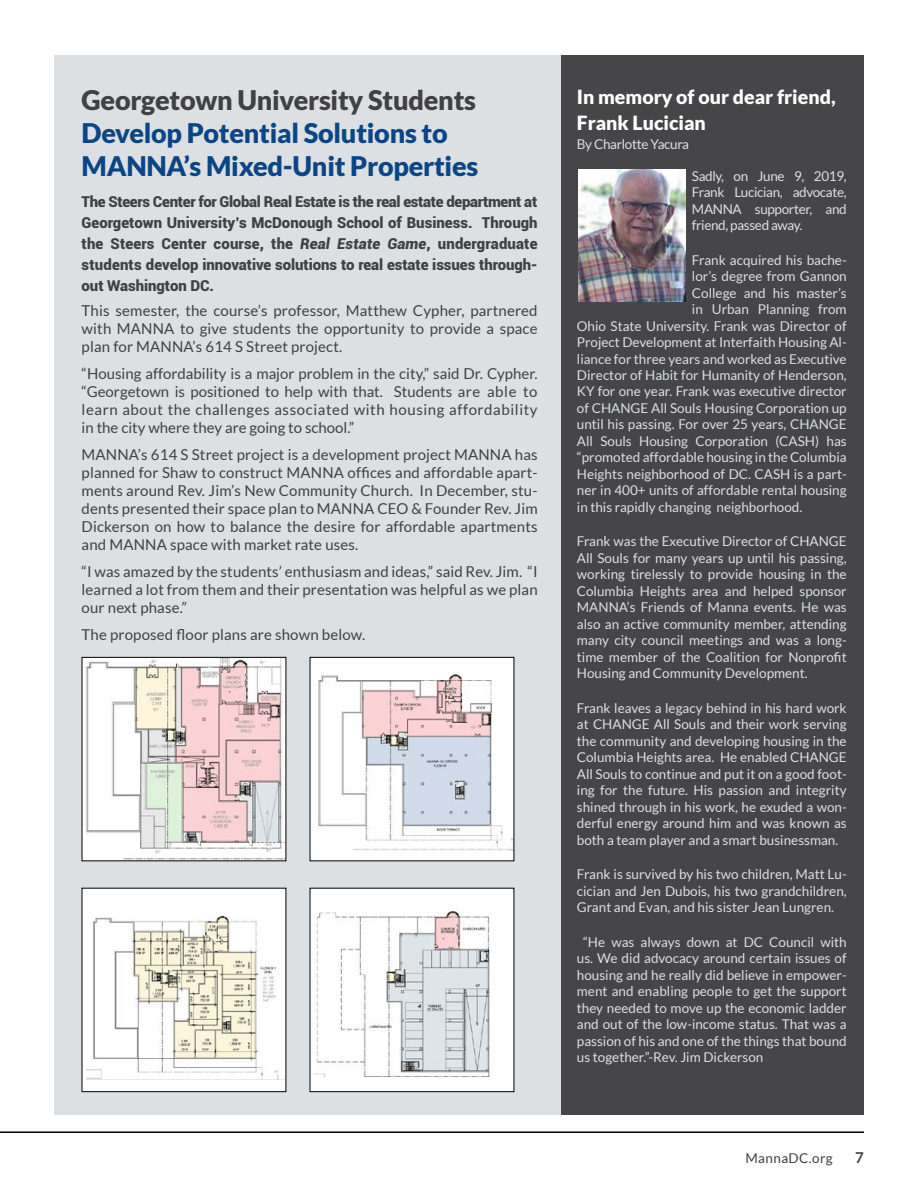
<style>
.page{position:relative;width:918px;height:1188px;background:#fff}
.page>*{position:absolute;margin:0;border:0;box-sizing:border-box;transform-origin:0 0}
.t1{font:900 27px/33px "Lato";letter-spacing:-.01em;color:#0a4685}
.t2{font:900 27px "Lato";letter-spacing:-.01em;color:#414042}
.t3{font:900 19.5px/25.5px "Lato";color:#fff}
.t4{font:15px/18px "Lato";letter-spacing:.01em;color:#414042;text-align:justify}
.t5{font:900 15px/21px "Roboto";letter-spacing:-.005em;color:#414042;text-align:justify}
.t6{font:700 15px "Lato";color:#414042}
.t7{font:13.5px/16.5px "Lato";color:#dce0e3;text-align:justify}
.t8{font:13.5px "Lato";letter-spacing:-.025em;color:#dce0e3}
.t9{font:13.5px "Lato";letter-spacing:.03em;color:#414042}
.s1{font-style:italic}
</style>
<div class="page">
<div style="left:54px;top:55px;width:508px;height:1059px;background:#dce0e3"></div>
<div style="left:562px;top:55px;width:302px;height:1059px;background:#464547"></div>
<img style="left:578px;top:170px;width:107px;height:131px">
<hr style="left:0;top:1131px;width:864px;height:2px;background:#000">
<svg style="left:81px;top:657px;width:206px;height:205px;background:#e3d8d6"></svg>
<svg style="left:309px;top:657px;width:206px;height:205px"></svg>
<svg style="left:81px;top:887px;width:206px;height:205px;background:#ebeae3"></svg>
<svg style="left:309px;top:887px;width:206px;height:205px"></svg>
<h1 class="t2" style="left:82px;top:85px;width:396px">Georgetown University Students</h1>
<h1 class="t1" style="left:82px;top:116px;width:398px">Develop Potential Solutions to<br>MANNA’s Mixed-Unit Properties</h1>
<p class="t5" style="left:82px;top:190px;width:458px">The Steers Center for Global Real Estate is the real estate department at Georgetown University’s McDonough School of Business. Through the Steers Center course, the <span class="s1">Real Estate Game</span>, undergraduate students develop innovative solutions to real estate issues through&shy;out Washington DC.</p>
<p class="t4" style="left:82px;top:301px;width:458px">This semester, the course’s professor, Matthew Cypher, partnered with MANNA to give students the opportunity to provide a space plan for MANNA’s 614 S Street project.</p>
<p class="t4" style="left:82px;top:364px;width:458px">“Housing affordability is a major problem in the city,” said Dr. Cypher. “Georgetown is positioned to help with that. Students are able to learn about the challenges associated with housing affordability in the city where they are going to school.”</p>
<p class="t4" style="left:82px;top:445px;width:458px">MANNA’s 614 S Street project is a development project MANNA has planned for Shaw to construct MANNA offices and affordable apart&shy;ments around Rev. Jim’s New Community Church. In December, stu&shy;dents presented their space plan to MANNA CEO &amp; Founder Rev. Jim Dickerson on how to balance the desire for affordable apartments and MANNA space with market rate uses.</p>
<p class="t4" style="left:82px;top:562px;width:458px">“I was amazed by the students’ enthusiasm and ideas,” said Rev. Jim. “I learned a lot from them and their presentation was helpful as we plan our next phase.”</p>
<p class="t4" style="left:82px;top:625px;width:285px">The proposed floor plans are shown below.</p>
<h2 class="t3" style="left:577px;top:84px;width:260px">In memory of our dear friend,<br>Frank Lucician</h2>
<p class="t8" style="left:577px;top:137px;width:114px">By Charlotte Yacura</p>
<p class="t7" style="left:692px;top:167px;width:156px">Sadly, on June 9, 2019, Frank Lucician, advocate, MANNA supporter, and friend, passed away.</p>
<p class="t7" style="left:692px;top:251px;width:156px">Frank acquired his bache-</p>
<p class="t7" style="left:692px;top:268px;width:156px">lor’s degree from Gannon</p>
<p class="t7" style="left:692px;top:284px;width:156px">College and his master’s</p>
<p class="t7" style="left:692px;top:301px;width:156px">in Urban Planning from</p>
<p class="t7" style="left:577px;top:317px;width:271px">Ohio State University. Frank was Director of</p>
<p class="t7" style="left:577px;top:334px;width:271px">Project Development at Interfaith Housing Al-</p>
<p class="t7" style="left:577px;top:350px;width:271px">liance for three years and worked as Executive</p>
<p class="t7" style="left:577px;top:367px;width:271px">Director of Habit for Humanity of Henderson,</p>
<p class="t7" style="left:577px;top:383px;width:271px">KY for one year. Frank was executive director</p>
<p class="t7" style="left:577px;top:400px;width:271px">of CHANGE All Souls Housing Corporation up</p>
<p class="t7" style="left:577px;top:416px;width:271px">until his passing. For over 25 years, CHANGE</p>
<p class="t7" style="left:577px;top:433px;width:271px">All Souls Housing Corporation (CASH) has</p>
<p class="t7" style="left:577px;top:449px;width:271px">“promoted affordable housing in the Columbia</p>
<p class="t7" style="left:577px;top:466px;width:271px">Heights neighborhood of DC. CASH is a part-</p>
<p class="t7" style="left:577px;top:482px;width:271px">ner in 400+ units of affordable rental housing</p>
<p class="t7" style="left:577px;top:499px;width:227px">in this rapidly changing neighborhood.</p>
<p class="t7" style="left:577px;top:533px;width:271px">Frank was the Executive Director of CHANGE All Souls for many years up until his passing, working tirelessly to provide housing in the Columbia Heights area and helped sponsor MANNA’s Friends of Manna events. He was also an active community member, attending many city council meetings and was a long&shy;time member of the Coalition for Nonprofit Housing and Community Development.</p>
<p class="t7" style="left:577px;top:700px;width:271px">Frank leaves a legacy behind in his hard work at CHANGE All Souls and their work serving the community and developing housing in the Columbia Heights area. He enabled CHANGE All Souls to continue and put it on a good foot&shy;ing for the future. His passion and integrity shined through in his work, he exuded a won&shy;derful energy around him and was known as both a team player and a smart businessman.</p>
<p class="t7" style="left:577px;top:866px;width:271px">Frank is survived by his two children, Matt Lu&shy;cician and Jen Dubois, his two grandchildren, Grant and Evan, and his sister Jean Lungren.</p>
<p class="t7" style="left:577px;top:934px;width:271px;text-indent:6px">“He was always down at DC Council with us. We did advocacy around certain issues of housing and he really did believe in empower&shy;ment and enabling people to get the support they needed to move up the economic ladder and out of the low-income status. That was a passion of his and one of the things that bound us together.”-Rev. Jim Dickerson</p>
<p class="t9" style="left:745px;top:1151px;width:89px">MannaDC.org</p>
<p class="t6" style="left:855px;top:1149px;width:10px">7</p>
</div>
